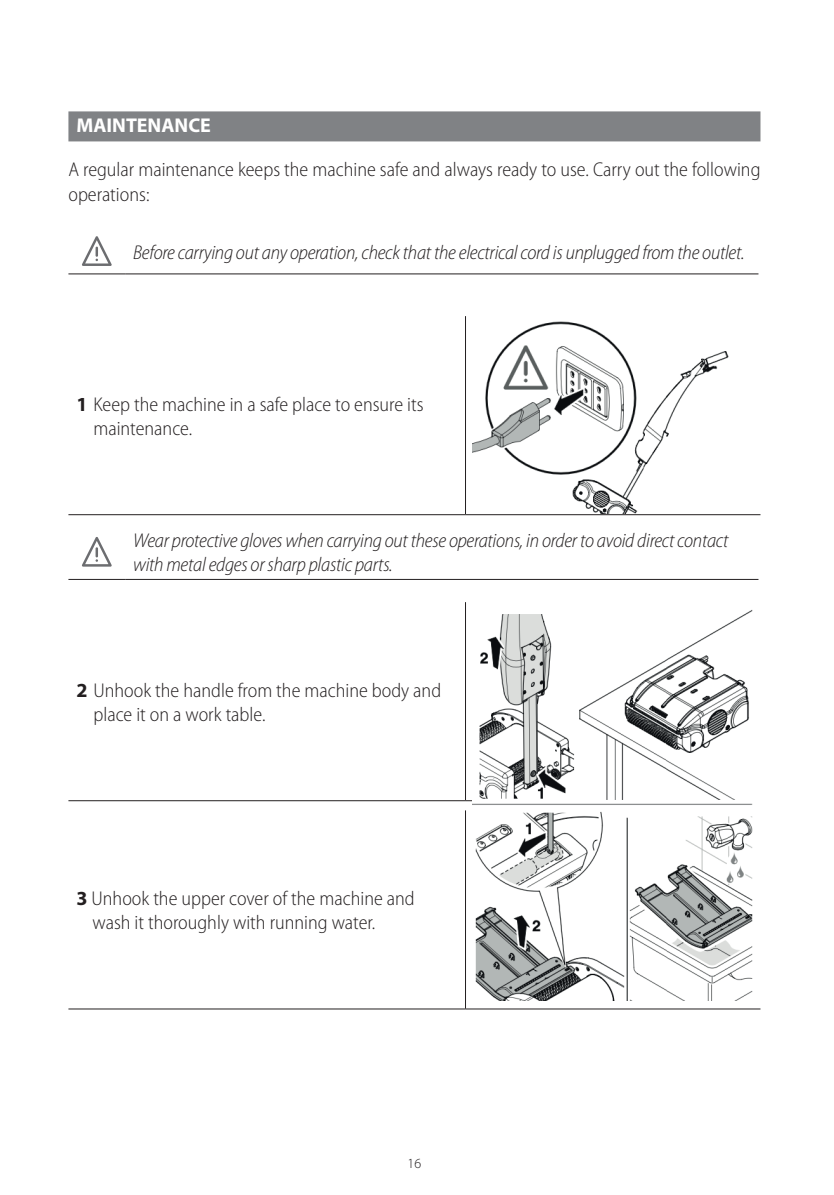
<style>
.page{position:relative;width:834px;height:1195px;background:#fff}
.page>*{position:absolute;margin:0;border:0;box-sizing:border-box;transform-origin:0 0}
.t1{font:300 semi-condensed 20px/24px "Myriad Pro";color:#231f20}
.t2{font:italic 300 semi-condensed 20px/24px "Myriad Pro";letter-spacing:-.015em;color:#231f20}
.t3{font:700 20px "Myriad Pro";color:#fff}
.t4{font:300 14px "Myriad Pro";color:#231f20}
.s1{font-weight:700;font-stretch:normal}
</style>
<div class="page">
<div style="left:68px;top:111px;width:692px;height:30px;background:#808285"></div>
<hr style="left:68px;top:273px;width:57px;height:1px;background:#231f20">
<hr style="left:125px;top:273px;width:633px;height:1px;background:#231f20">
<svg style="left:82px;top:236px;width:30px;height:30px"></svg>
<hr style="left:465px;top:316px;width:1px;height:198px;background:#231f20">
<hr style="left:465px;top:514px;width:295px;height:1px;background:#231f20">
<hr style="left:68px;top:514px;width:397px;height:1px;background:#231f20">
<hr style="left:68px;top:579px;width:57px;height:1px;background:#231f20">
<hr style="left:125px;top:579px;width:633px;height:1px;background:#231f20">
<svg style="left:82px;top:537px;width:30px;height:29px"></svg>
<hr style="left:465px;top:602px;width:1px;height:198px;background:#231f20">
<hr style="left:465px;top:800px;width:295px;height:1px;background:#231f20">
<hr style="left:68px;top:800px;width:397px;height:1px;background:#231f20">
<hr style="left:465px;top:810px;width:1px;height:198px;background:#231f20">
<hr style="left:465px;top:1008px;width:295px;height:1px;background:#231f20">
<hr style="left:68px;top:1008px;width:397px;height:1px;background:#231f20">
<img style="left:472px;top:610px;width:288px;height:390px">
<img style="left:472px;top:321px;width:257px;height:192px">
<p class="t3" style="left:76px;top:114px;width:136px">MAINTENANCE</p>
<p class="t1" style="left:68px;top:158px;width:693px">A regular maintenance keeps the machine safe and always ready to use. Carry out the following operations:</p>
<p class="t2" style="left:133px;top:240px;width:613px">Before carrying out any operation, check that the electrical cord is unplugged from the outlet.</p>
<p class="t1" style="left:93px;top:392px;width:331px;text-indent:-17px"><span class="s1">1</span> Keep the machine in a safe place to ensure its maintenance.</p>
<p class="t2" style="left:133px;top:529px;width:597px">Wear protective gloves when carrying out these operations, in order to avoid direct contact with metal edges or sharp plastic parts.</p>
<p class="t1" style="left:93px;top:678px;width:349px;text-indent:-17px"><span class="s1">2</span> Unhook the handle from the machine body and place it on a work table.</p>
<p class="t1" style="left:92px;top:886px;width:324px;text-indent:-16px"><span class="s1">3</span> Unhook the upper cover of the machine and wash it thoroughly with running water.</p>
<p class="t4" style="left:407px;top:1155px;width:15px">16</p>
</div>
